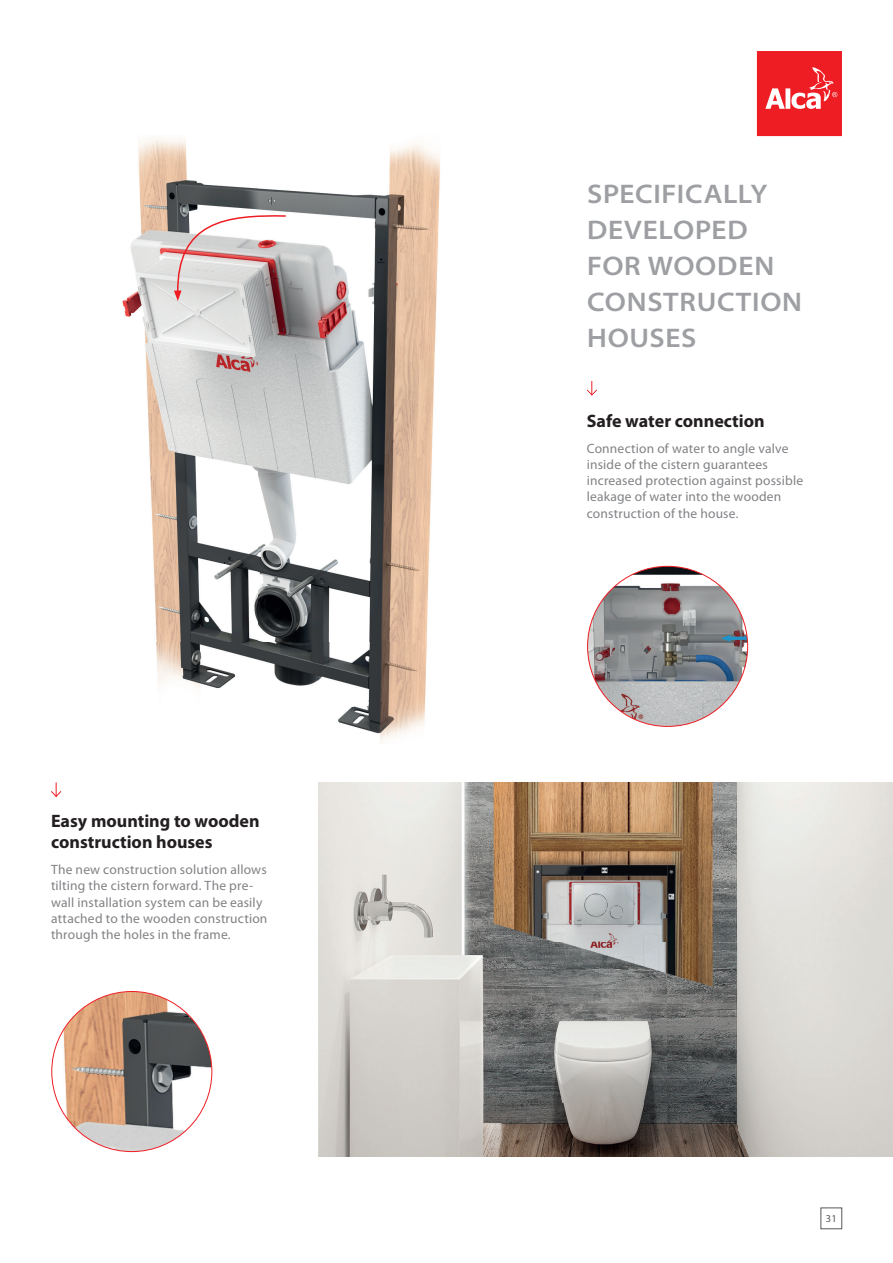
<style>
.page{position:relative;width:893px;height:1263px;background:#fff}
.page>*{position:absolute;margin:0;border:0;box-sizing:border-box;transform-origin:0 0}
.t1{font:600 semi-expanded 27px/36px "Myriad Pro";letter-spacing:.025em;color:#9d9fa2}
.t2{font:700 18px/21.6px "Myriad Pro";color:#231f20}
.t3{font:13.5px/16.2px "Myriad Pro";letter-spacing:.015em;color:#808285}
.t4{font:10.5px "Myriad Pro";color:#57585a}
</style>
<div class="page">
<img style="left:319px;top:782px;width:574px;height:375px">
<div style="left:821px;top:1208px;width:21px;height:21px;border:1px solid #57585a"></div>
<div style="left:757px;top:51px;width:85px;height:85px;background:#ee1d23"></div>
<svg style="left:765px;top:67px;width:72px;height:42px"></svg>
<svg style="left:51px;top:782px;width:11px;height:15px"></svg>
<img style="left:122px;top:138px;width:492px;height:605px">
<svg style="left:587px;top:381px;width:10px;height:15px"></svg>
<svg style="left:174px;top:215px;width:113px;height:86px"></svg>
<img style="left:588px;top:566px;width:160px;height:160px;border-radius:50%">
<img style="left:52px;top:991px;width:160px;height:160px;border-radius:50%">
<h2 class="t2" style="left:51px;top:811px;width:210px">Easy mounting to wooden construction houses</h2>
<p class="t3" style="left:51px;top:863px;width:218px">The new construction solution allows tilting the cistern forward. The pre&shy;wall installation system can be easily attached to the wooden construction through the holes in the frame.</p>
<h1 class="t1" style="left:587px;top:179px;width:216px">SPECIFICALLY<br>DEVELOPED<br>FOR WOODEN<br>CONSTRUCTION<br>HOUSES</h1>
<h2 class="t2" style="left:587px;top:412px;width:179px">Safe water connection</h2>
<p class="t3" style="left:587px;top:441px;width:218px">Connection of water to angle valve inside of the cistern guarantees increased protection against possible leakage of water into the wooden construction of the house.</p>
<p class="t4" style="left:826px;top:1215px;width:12px">31</p>
</div>
